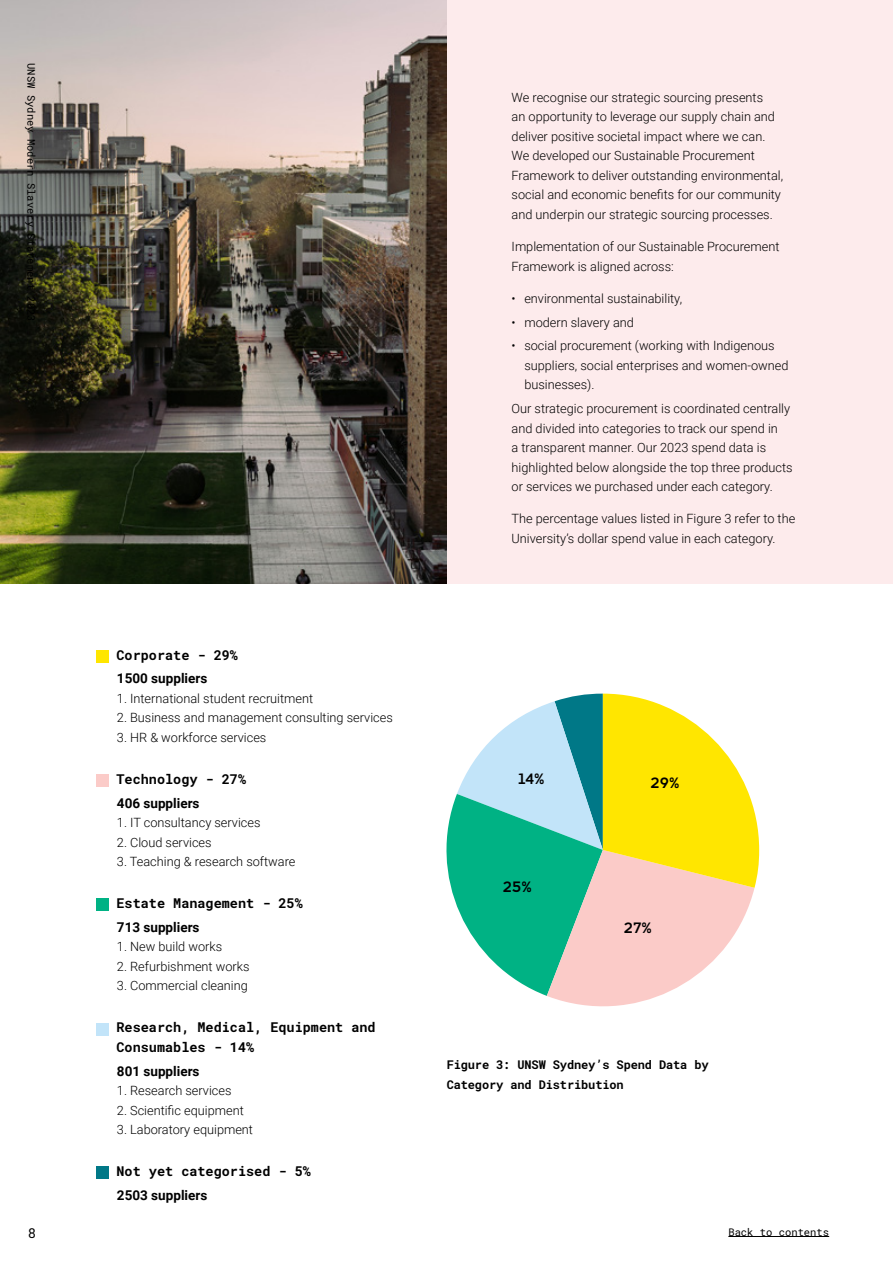
<style>
.page{position:relative;width:893px;height:1263px;background:#fff}
.page>*{position:absolute;margin:0;border:0;box-sizing:border-box;transform-origin:0 0}
.t1{font:15px "Clancy";letter-spacing:.01em;color:#000}
.Body{font:700 13.5px/19.5px "Roboto Mono";color:#000}
.Body-2{font:700 13.5px "Roboto";color:#000}
.t2{font:13.5px "Roboto Mono";color:#000}
.Body-3{font:300 12.75px/19.5px "Roboto";color:#000}
.Body-4{font:700 12px/19.5px "Roboto Mono";letter-spacing:-.01em;color:#000}
.t3{font:10.5px "Roboto Mono";color:#000}
</style>
<div class="page">
<div style="left:6px;top:0;width:887px;height:584px;background:#fdebec"></div>
<div style="left:96px;top:650px;width:12px;height:13px;background:#ffe600"></div>
<div style="left:96px;top:774px;width:12px;height:13px;background:#fbcbc8"></div>
<div style="left:96px;top:898px;width:12px;height:13px;background:#00b284"></div>
<div style="left:96px;top:1023px;width:12px;height:12px;background:#c2e4f9"></div>
<div style="left:96px;top:1166px;width:12px;height:13px;background:#007887"></div>
<svg style="left:446px;top:694px;width:313px;height:313px"></svg>
<img style="left:0;top:0;width:446px;height:584px">
<hr style="left:728px;top:1236px;width:101px;height:1px;background:#000">
<p class="t3" style="left:39px;top:63px;width:260px;rotate:90deg">UNSW Sydney Modern Slavery Statement 2023</p>
<p class="Body" style="left:117px;top:644px;width:123px">Corporate - 29%</p>
<p class="Body-2" style="left:117px;top:669px;width:92px">1500 suppliers</p>
<p class="Body-3" style="left:117px;top:688px;width:198px">1. International student recruitment</p>
<p class="Body-3" style="left:117px;top:707px;width:277px">2. Business and management consulting services</p>
<p class="Body-3" style="left:117px;top:727px;width:151px">3. HR &amp; workforce services</p>
<p class="Body" style="left:117px;top:769px;width:131px">Technology - 27%</p>
<p class="Body-2" style="left:117px;top:793px;width:84px">406 suppliers</p>
<p class="Body-3" style="left:117px;top:812px;width:145px">1. IT consultancy services</p>
<p class="Body-3" style="left:117px;top:832px;width:96px">2. Cloud services</p>
<p class="Body-3" style="left:117px;top:851px;width:180px">3. Teaching &amp; research software</p>
<p class="Body" style="left:117px;top:893px;width:188px">Estate Management - 25%</p>
<p class="Body-2" style="left:117px;top:917px;width:84px">713 suppliers</p>
<p class="Body-3" style="left:117px;top:936px;width:107px">1. New build works</p>
<p class="Body-3" style="left:117px;top:956px;width:134px">2. Refurbishment works</p>
<p class="Body-3" style="left:117px;top:975px;width:132px">3. Commercial cleaning</p>
<p class="Body" style="left:117px;top:1017px;width:261px">Research, Medical, Equipment and<br>Consumables - 14%</p>
<p class="Body-2" style="left:117px;top:1061px;width:84px">801 suppliers</p>
<p class="Body-3" style="left:117px;top:1080px;width:116px">1. Research services</p>
<p class="Body-3" style="left:117px;top:1100px;width:128px">2. Scientific equipment</p>
<p class="Body-3" style="left:117px;top:1119px;width:138px">3. Laboratory equipment</p>
<p class="Body" style="left:117px;top:1161px;width:196px">Not yet categorised - 5%</p>
<p class="Body-2" style="left:117px;top:1185px;width:92px">2503 suppliers</p>
<p class="Body-3" style="left:512px;top:87px;width:273px">We recognise our strategic sourcing presents<br>an opportunity to leverage our supply chain and deliver positive societal impact where we can.<br>We developed our Sustainable Procurement Framework to deliver outstanding environmental, social and economic benefits for our community and underpin our strategic sourcing processes.</p>
<p class="Body-3" style="left:512px;top:236px;width:269px">Implementation of our Sustainable Procurement<br>Framework is aligned across:</p>
<p class="Body-3" style="left:512px;top:288px;width:172px">• environmental sustainability,</p>
<p class="Body-3" style="left:512px;top:312px;width:124px">• modern slavery and</p>
<p class="Body-3" style="left:524px;top:336px;width:266px;text-indent:-13px">• social procurement (working with Indigenous suppliers, social enterprises and women-owned businesses).</p>
<p class="Body-3" style="left:512px;top:398px;width:283px">Our strategic procurement is coordinated centrally and divided into categories to track our spend in<br>a transparent manner. Our 2023 spend data is highlighted below alongside the top three products or services we purchased under each category.</p>
<p class="Body-3" style="left:512px;top:509px;width:285px">The percentage values listed in Figure 3 refer to the<br>University’s dollar spend value in each category.</p>
<p class="t1" style="left:517px;top:770px;width:29px">14%</p>
<p class="t1" style="left:503px;top:878px;width:30px">25%</p>
<p class="t1" style="left:650px;top:774px;width:30px">29%</p>
<p class="t1" style="left:624px;top:919px;width:29px">27%</p>
<p class="Body-4" style="left:447px;top:1055px;width:264px">Figure 3: UNSW Sydney’s Spend Data by<br>Category and Distribution</p>
<p class="t2" style="left:28px;top:1223px;width:10px">8</p>
<p class="t3" style="left:728px;top:1224px;width:102px">Back to contents</p>
</div>
